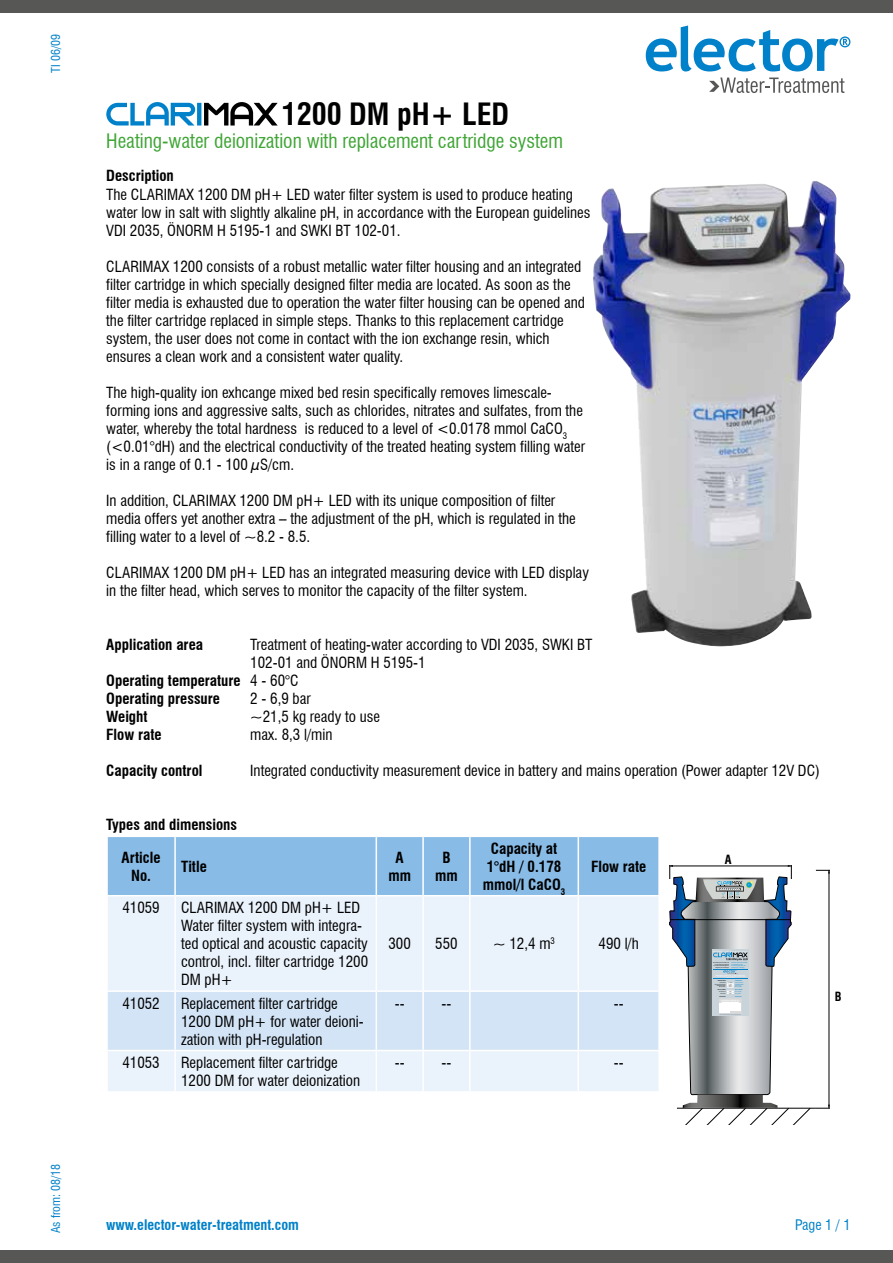
<style>
.page{position:relative;width:893px;height:1263px;background:#fff}
.page>*{position:absolute;margin:0;border:0;box-sizing:border-box;transform-origin:0 0}
.t1{font:700 condensed 30px "Swiss 721 BT";color:#000}
.t2{font:condensed 19.5px "Swiss 721 BT";color:#3fa535}
.t3{font:condensed 15px/18px "Swiss 721 BT";color:#000}
.t4{font:700 condensed 15px/18px "Swiss 721 BT";color:#000;text-align:center}
.t5{font:700 condensed 14.25px "Swiss 721 BT";color:#0081c9}
.t6{font:condensed 14.25px "Swiss 721 BT";color:#0081c9}
.t7{font:700 condensed 12.45px "Swiss 721 BT";color:#000}
.t8{font:condensed 12px "Swiss 721 BT";color:#0081c9}
.s1{font-weight:400}
</style>
<div class="page">
<div style="left:0;top:0;width:893px;height:13px;background:#575756"></div>
<div style="left:0;top:1250px;width:893px;height:13px;background:#575756"></div>
<svg style="left:646px;top:26px;width:204px;height:45px"></svg>
<svg style="left:709px;top:78px;width:135px;height:15px"></svg>
<div style="left:108px;top:837px;width:550px;height:58px;background:#88bce7"></div>
<div style="left:108px;top:896px;width:550px;height:195px;background:#eaf2fb"></div>
<div style="left:108px;top:992px;width:550px;height:58px;background:#d3e4f6"></div>
<hr style="left:174px;top:837px;width:2px;height:58px;background:#fff">
<hr style="left:376px;top:837px;width:1px;height:58px;background:#fff">
<hr style="left:422px;top:837px;width:2px;height:58px;background:#fff">
<hr style="left:469px;top:837px;width:2px;height:58px;background:#fff">
<hr style="left:578px;top:837px;width:1px;height:58px;background:#fff">
<hr style="left:174px;top:896px;width:2px;height:94px;background:#fff">
<hr style="left:376px;top:896px;width:1px;height:94px;background:#fff">
<hr style="left:422px;top:896px;width:2px;height:94px;background:#fff">
<hr style="left:469px;top:896px;width:2px;height:94px;background:#fff">
<hr style="left:578px;top:896px;width:1px;height:94px;background:#fff">
<hr style="left:106px;top:990px;width:69px;height:2px;background:#fff">
<hr style="left:175px;top:990px;width:201px;height:2px;background:#fff">
<hr style="left:174px;top:992px;width:2px;height:58px;background:#fff">
<hr style="left:376px;top:990px;width:47px;height:2px;background:#fff">
<hr style="left:376px;top:992px;width:1px;height:58px;background:#fff">
<hr style="left:423px;top:990px;width:47px;height:2px;background:#fff">
<hr style="left:422px;top:992px;width:2px;height:58px;background:#fff">
<hr style="left:470px;top:990px;width:108px;height:2px;background:#fff">
<hr style="left:469px;top:992px;width:2px;height:58px;background:#fff">
<hr style="left:578px;top:990px;width:82px;height:2px;background:#fff">
<hr style="left:578px;top:992px;width:1px;height:58px;background:#fff">
<hr style="left:106px;top:1050px;width:69px;height:1px;background:#fff">
<hr style="left:175px;top:1050px;width:201px;height:1px;background:#fff">
<hr style="left:174px;top:1051px;width:2px;height:40px;background:#fff">
<hr style="left:376px;top:1050px;width:47px;height:1px;background:#fff">
<hr style="left:376px;top:1051px;width:1px;height:40px;background:#fff">
<hr style="left:423px;top:1050px;width:47px;height:1px;background:#fff">
<hr style="left:422px;top:1051px;width:2px;height:40px;background:#fff">
<hr style="left:470px;top:1050px;width:108px;height:1px;background:#fff">
<hr style="left:469px;top:1051px;width:2px;height:40px;background:#fff">
<hr style="left:578px;top:1050px;width:82px;height:1px;background:#fff">
<hr style="left:578px;top:1051px;width:1px;height:40px;background:#fff">
<svg style="left:204px;top:102px;width:74px;height:24px"></svg>
<svg style="left:197px;top:103px;width:4px;height:23px"></svg>
<svg style="left:106px;top:102px;width:89px;height:24px"></svg>
<hr style="left:677px;top:1108px;width:139px;height:1px;background:#000">
<hr style="left:829px;top:870px;width:1px;height:238px;background:#000">
<svg style="left:816px;top:1105px;width:14px;height:4px"></svg>
<svg style="left:816px;top:870px;width:14px;height:3px"></svg>
<svg style="left:669px;top:865px;width:141px;height:260px"></svg>
<img style="left:593px;top:181px;width:257px;height:465px">
<p class="t8" style="left:49px;top:73px;width:40px;rotate:-90deg">TI 06/09</p>
<p class="t8" style="left:49px;top:1233px;width:71px;rotate:-90deg">As from: 08/18</p>
<h1 class="t1" style="left:282px;top:96px;width:229px">1200 DM pH+ LED</h1>
<h2 class="t2" style="left:106px;top:129px;width:458px">Heating-water deionization with replacement cartridge system</h2>
<p class="t4" style="left:106px;top:167px;width:69px">Description</p>
<p class="t3" style="left:106px;top:185px;width:485px">The CLARIMAX 1200 DM pH+ LED water filter system is used to produce heating water low in salt with slightly alkaline pH, in accordance with the European guidelines<br>VDI 2035, ÖNORM H 5195-1 and SWKI BT 102-01.</p>
<p class="t3" style="left:106px;top:257px;width:480px">CLARIMAX 1200 consists of a robust metallic water filter housing and an integrated filter cartridge in which specially designed filter media are located. As soon as the filter media is exhausted due to operation the water filter housing can be opened and the filter cartridge replaced in simple steps. Thanks to this replacement cartridge system, the user does not come in contact with the ion exchange resin, which ensures a clean work and a consistent water quality.</p>
<p class="t3" style="left:106px;top:383px;width:480px">The high-quality ion exhcange mixed bed resin specifically removes limescale&shy;forming ions and aggressive salts, such as chlorides, nitrates and sulfates, from the water, whereby the total hardness is reduced to a level of &lt;0.0178 mmol CaCO<sub>3 </sub>(&lt;0.01°dH) and the electrical conductivity of the treated heating system filling water is in a range of 0.1 - 100 µS/cm.</p>
<p class="t3" style="left:106px;top:491px;width:471px">In addition, CLARIMAX 1200 DM pH+ LED with its unique composition of filter media offers yet another extra – the adjustment of the pH, which is regulated in the filling water to a level of ~8.2 - 8.5.</p>
<p class="t3" style="left:106px;top:563px;width:484px">CLARIMAX 1200 DM pH+ LED has an integrated measuring device with LED display in the filter head, which serves to monitor the capacity of the filter system.</p>
<p class="t4" style="left:106px;top:635px;width:98px">Application area</p>
<p class="t3" style="left:250px;top:635px;width:344px">Treatment of heating-water according to VDI 2035, SWKI BT</p>
<p class="t3" style="left:250px;top:653px;width:177px">102-01 and ÖNORM H 5195-1</p>
<p class="t4" style="left:106px;top:671px;width:194px">Operating temperature <span class="s1">4 - 60°C</span></p>
<p class="t4" style="left:106px;top:689px;width:115px">Operating pressure</p>
<p class="t3" style="left:250px;top:689px;width:62px">2 - 6,9 bar</p>
<p class="t4" style="left:106px;top:707px;width:43px">Weight</p>
<p class="t3" style="left:250px;top:707px;width:131px">~21,5 kg ready to use</p>
<p class="t4" style="left:106px;top:725px;width:57px">Flow rate</p>
<p class="t3" style="left:250px;top:725px;width:84px">max. 8,3 l/min</p>
<p class="t4" style="left:106px;top:761px;width:98px">Capacity control</p>
<p class="t3" style="left:250px;top:761px;width:571px">Integrated conductivity measurement device in battery and mains operation (Power adapter 12V DC)</p>
<p class="t4" style="left:106px;top:815px;width:132px">Types and dimensions</p>
<p class="t4" style="left:122px;top:848px;width:40px">Article<br>No.</p>
<p class="t4" style="left:181px;top:857px;width:27px">Title</p>
<p class="t4" style="left:388px;top:848px;width:24px">A mm</p>
<p class="t4" style="left:435px;top:848px;width:24px">B mm</p>
<p class="t4" style="left:483px;top:839px;width:84px">Capacity at<br>1°dH / 0.178 mmol/l CaCO<sub>3</sub></p>
<p class="t7" style="left:725px;top:852px;width:8px">A</p>
<p class="t4" style="left:591px;top:857px;width:57px">Flow rate</p>
<p class="t3" style="left:122px;top:899px;width:39px">41059</p>
<p class="t3" style="left:181px;top:899px;width:189px">CLARIMAX 1200 DM pH+ LED<br>Water filter system with integra&shy;ted optical and acoustic capacity control, incl. filter cartridge 1200<br>DM pH+</p>
<p class="t3" style="left:388px;top:935px;width:24px">300</p>
<p class="t3" style="left:435px;top:935px;width:24px">550</p>
<p class="t3" style="left:493px;top:935px;width:63px">~ 12,4 m<sup>3</sup></p>
<p class="t3" style="left:599px;top:935px;width:42px">490 l/h</p>
<p class="t3" style="left:122px;top:994px;width:39px">41052</p>
<p class="t3" style="left:181px;top:994px;width:184px">Replacement filter cartridge<br>1200 DM pH+ for water deioni&shy;zation with pH-regulation</p>
<p class="t3" style="left:395px;top:994px;width:11px">--</p>
<p class="t3" style="left:442px;top:994px;width:11px">--</p>
<p class="t3" style="left:614px;top:994px;width:11px">--</p>
<p class="t3" style="left:122px;top:1053px;width:39px">41053</p>
<p class="t3" style="left:181px;top:1053px;width:180px">Replacement filter cartridge<br>1200 DM for water deionization</p>
<p class="t3" style="left:395px;top:1053px;width:11px">--</p>
<p class="t3" style="left:442px;top:1053px;width:11px">--</p>
<p class="t3" style="left:614px;top:1053px;width:11px">--</p>
<p class="t5" style="left:106px;top:1216px;width:194px">www.elector-water-treatment.com</p>
<p class="t7" style="left:835px;top:989px;width:8px">B</p>
<p class="t6" style="left:795px;top:1216px;width:57px">Page 1 / 1</p>
</div>
